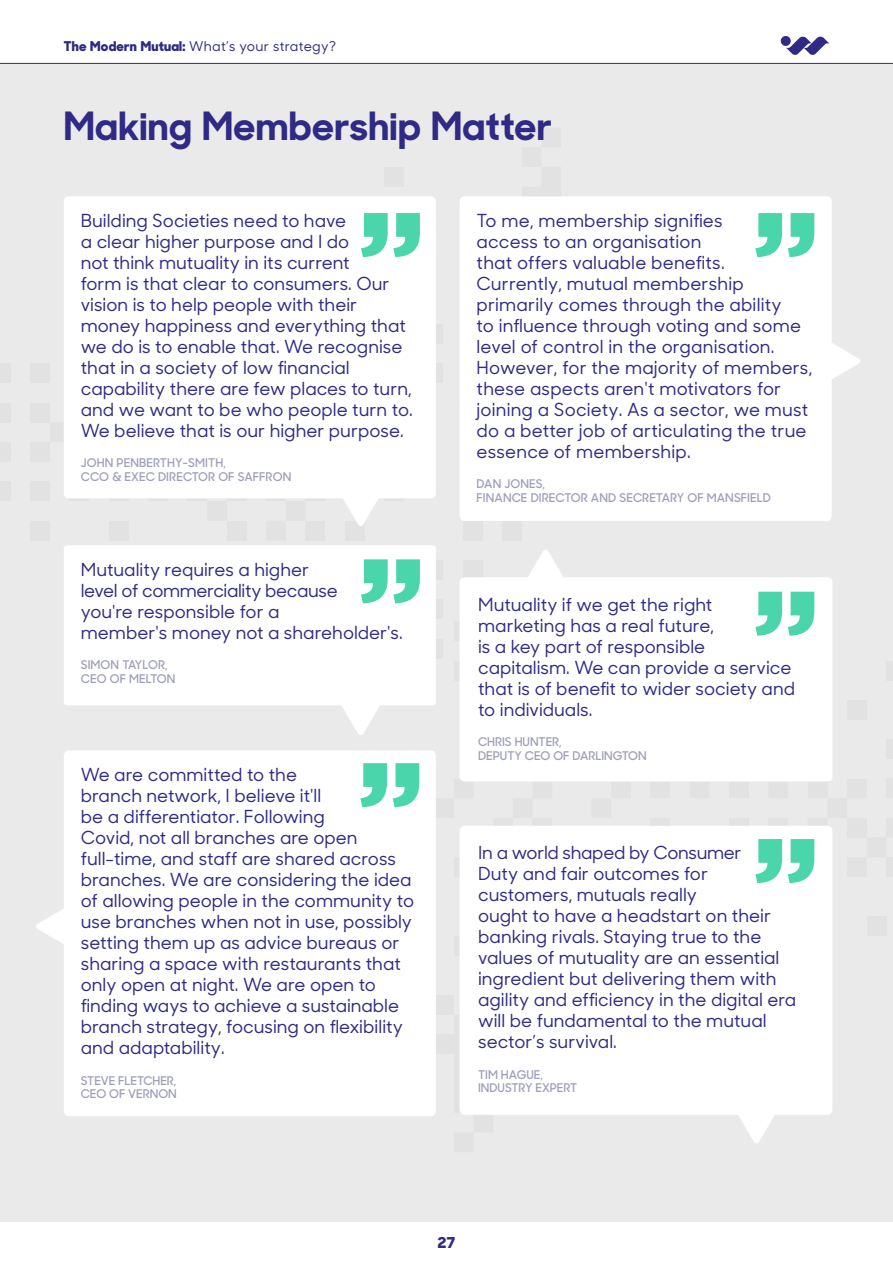
<style>
.page{position:relative;width:893px;height:1263px;background:#fff}
.page>*{position:absolute;margin:0;border:0;box-sizing:border-box;transform-origin:0 0}
.t1{font:700 39px "Sharp Sans No One";letter-spacing:.01em;color:#2f2a85}
.t2{font:500 18px/21px "Sharp Sans No One";color:#2f2a85}
.t3{font:800 15px "Sharp Sans No One";color:#2f2a85}
.t4{font:500 13.5px "Sharp Sans No One";letter-spacing:.02em;color:#2f2a85}
.t5{font:600 12px/13.5px "Sharp Sans No One";letter-spacing:.005em;color:#9f9fba}
.s1{font-weight:800}
</style>
<div class="page">
<div style="left:0;top:64px;width:893px;height:1158px;background:#eaeaea"></div>
<div style="left:886px;top:661px;width:7px;height:19px;background:#e2e2e2"></div>
<div style="left:886px;top:739px;width:7px;height:20px;background:#e2e2e2"></div>
<div style="left:867px;top:916px;width:19px;height:20px;background:#e2e2e2"></div>
<div style="left:847px;top:700px;width:20px;height:20px;background:#e2e2e2"></div>
<div style="left:729px;top:779px;width:20px;height:19px;background:#e2e2e2"></div>
<div style="left:729px;top:818px;width:20px;height:20px;background:#e2e2e2"></div>
<div style="left:650px;top:779px;width:20px;height:19px;background:#e2e2e2"></div>
<div style="left:650px;top:818px;width:20px;height:20px;background:#e2e2e2"></div>
<div style="left:532px;top:818px;width:20px;height:20px;background:#e2e2e2"></div>
<div style="left:454px;top:621px;width:19px;height:20px;background:#e2e2e2"></div>
<div style="left:454px;top:661px;width:19px;height:19px;background:#e2e2e2"></div>
<div style="left:454px;top:857px;width:19px;height:20px;background:#e2e2e2"></div>
<div style="left:454px;top:936px;width:19px;height:19px;background:#e2e2e2"></div>
<div style="left:434px;top:995px;width:20px;height:19px;background:#e2e2e2"></div>
<div style="left:0;top:403px;width:11px;height:19px;background:#e2e2e2"></div>
<div style="left:0;top:481px;width:11px;height:20px;background:#e2e2e2"></div>
<div style="left:0;top:442px;width:11px;height:20px;background:#e2e2e2"></div>
<div style="left:0;top:363px;width:11px;height:20px;background:#e2e2e2"></div>
<div style="left:30px;top:521px;width:20px;height:19px;background:#e2e2e2"></div>
<div style="left:30px;top:363px;width:20px;height:20px;background:#e2e2e2"></div>
<div style="left:109px;top:521px;width:20px;height:19px;background:#e2e2e2"></div>
<div style="left:227px;top:521px;width:20px;height:19px;background:#e2e2e2"></div>
<div style="left:384px;top:167px;width:20px;height:20px;background:#e2e2e2"></div>
<div style="left:423px;top:639px;width:20px;height:19px;background:#e2e2e2"></div>
<div style="left:423px;top:599px;width:20px;height:20px;background:#e2e2e2"></div>
<div style="left:423px;top:560px;width:20px;height:20px;background:#e2e2e2"></div>
<div style="left:423px;top:363px;width:20px;height:20px;background:#e2e2e2"></div>
<div style="left:423px;top:324px;width:20px;height:20px;background:#e2e2e2"></div>
<div style="left:463px;top:560px;width:19px;height:20px;background:#e2e2e2"></div>
<div style="left:463px;top:521px;width:19px;height:19px;background:#e2e2e2"></div>
<div style="left:502px;top:521px;width:20px;height:19px;background:#e2e2e2"></div>
<hr style="left:892px;top:64px;width:1px;height:157px;background:#5e608d">
<svg style="left:892px;top:165px;width:1px;height:40px"></svg>
<hr style="left:0;top:63px;width:891px;height:1px;background:#2f2a85">
<div style="left:781px;top:36px;width:10px;height:10px;background:#2f2a85;border-radius:50%"></div>
<svg style="left:786px;top:36px;width:43px;height:19px"></svg>
<div style="left:64px;top:196px;width:372px;height:302px;background:#fff;border-radius:5px"></div>
<svg style="left:343px;top:498px;width:36px;height:28px"></svg>
<svg style="left:36px;top:909px;width:28px;height:35px"></svg>
<div style="left:64px;top:750px;width:372px;height:366px;background:#fff"></div>
<svg style="left:832px;top:343px;width:28px;height:36px"></svg>
<div style="left:460px;top:196px;width:372px;height:325px;background:#fff"></div>
<svg style="left:361px;top:213px;width:59px;height:44px"></svg>
<div style="left:64px;top:545px;width:372px;height:160px;background:#fff"></div>
<svg style="left:328px;top:679px;width:67px;height:56px"></svg>
<svg style="left:345px;top:559px;width:75px;height:60px;background:#b8eede"></svg>
<svg style="left:755px;top:213px;width:59px;height:44px;background:#85e2c6"></svg>
<svg style="left:528px;top:550px;width:35px;height:27px"></svg>
<div style="left:459px;top:577px;width:373px;height:205px;background:#fff"></div>
<svg style="left:755px;top:592px;width:59px;height:44px;background:#86e2c6"></svg>
<div style="left:460px;top:826px;width:372px;height:288px;background:#fff;border-radius:4px"></div>
<div style="left:460px;top:826px;width:372px;height:289px;border:2px solid #fff;border-radius:4px"></div>
<svg style="left:724px;top:1112px;width:66px;height:31px"></svg>
<svg style="left:755px;top:759px;width:77px;height:124px"></svg>
<svg style="left:360px;top:763px;width:59px;height:44px;background:#84e2c6"></svg>
<p class="t4" style="left:64px;top:36px;width:274px"><span class="s1">The Modern Mutual:</span> What’s your strategy?</p>
<h1 class="t1" style="left:64px;top:97px;width:490px">Making Membership Matter</h1>
<p class="t2" style="left:81px;top:209px;width:333px">Building Societies need to have<br>a clear higher purpose and I do<br>not think mutuality in its current<br>form is that clear to consumers. Our vision is to help people with their money happiness and everything that we do is to enable that. We recognise that in a society of low financial capability there are few places to turn, and we want to be who people turn to.<br>We believe that is our higher purpose.</p>
<p class="t5" style="left:81px;top:456px;width:212px">JOHN PENBERTHY-SMITH,<br>CCO &amp; EXEC DIRECTOR OF SAFFRON</p>
<p class="t2" style="left:81px;top:558px;width:323px">Mutuality requires a higher<br>level of commerciality because<br>you're responsible for a<br>member's money not a shareholder's.</p>
<p class="t5" style="left:81px;top:658px;width:96px">SIMON TAYLOR,<br>CEO OF MELTON</p>
<p class="t2" style="left:81px;top:763px;width:335px">We are committed to the<br>branch network, I believe it'll<br>be a differentiator. Following<br>Covid, not all branches are open full-time, and staff are shared across branches. We are considering the idea of allowing people in the community to use branches when not in use, possibly setting them up as advice bureaus or sharing a space with restaurants that only open at night. We are open to finding ways to achieve a sustainable branch strategy, focusing on flexibility and adaptability.</p>
<p class="t5" style="left:81px;top:1073px;width:97px">STEVE FLETCHER,<br>CEO OF VERNON</p>
<p class="t2" style="left:477px;top:209px;width:337px">To me, membership signifies<br>access to an organisation<br>that offers valuable benefits.<br>Currently, mutual membership primarily comes through the ability<br>to influence through voting and some level of control in the organisation.<br>However, for the majority of members, these aspects aren't motivators for joining a Society. As a sector, we must do a better job of articulating the true essence of membership.</p>
<p class="t5" style="left:477px;top:477px;width:296px">DAN JONES,<br>FINANCE DIRECTOR AND SECRETARY OF MANSFIELD</p>
<p class="t2" style="left:478px;top:593px;width:319px">Mutuality if we get the right marketing has a real future,<br>is a key part of responsible capitalism. We can provide a service that is of benefit to wider society and to individuals.</p>
<p class="t5" style="left:478px;top:735px;width:170px">CHRIS HUNTER,<br>DEPUTY CEO OF DARLINGTON</p>
<p class="t2" style="left:478px;top:841px;width:320px">In a world shaped by Consumer<br>Duty and fair outcomes for customers, mutuals really<br>ought to have a headstart on their banking rivals. Staying true to the values of mutuality are an essential ingredient but delivering them with agility and efficiency in the digital era will be fundamental to the mutual sector’s survival.</p>
<p class="t5" style="left:478px;top:1067px;width:101px">TIM HAGUE,<br>INDUSTRY EXPERT</p>
<p class="t3" style="left:437px;top:1232px;width:19px">27</p>
</div>
